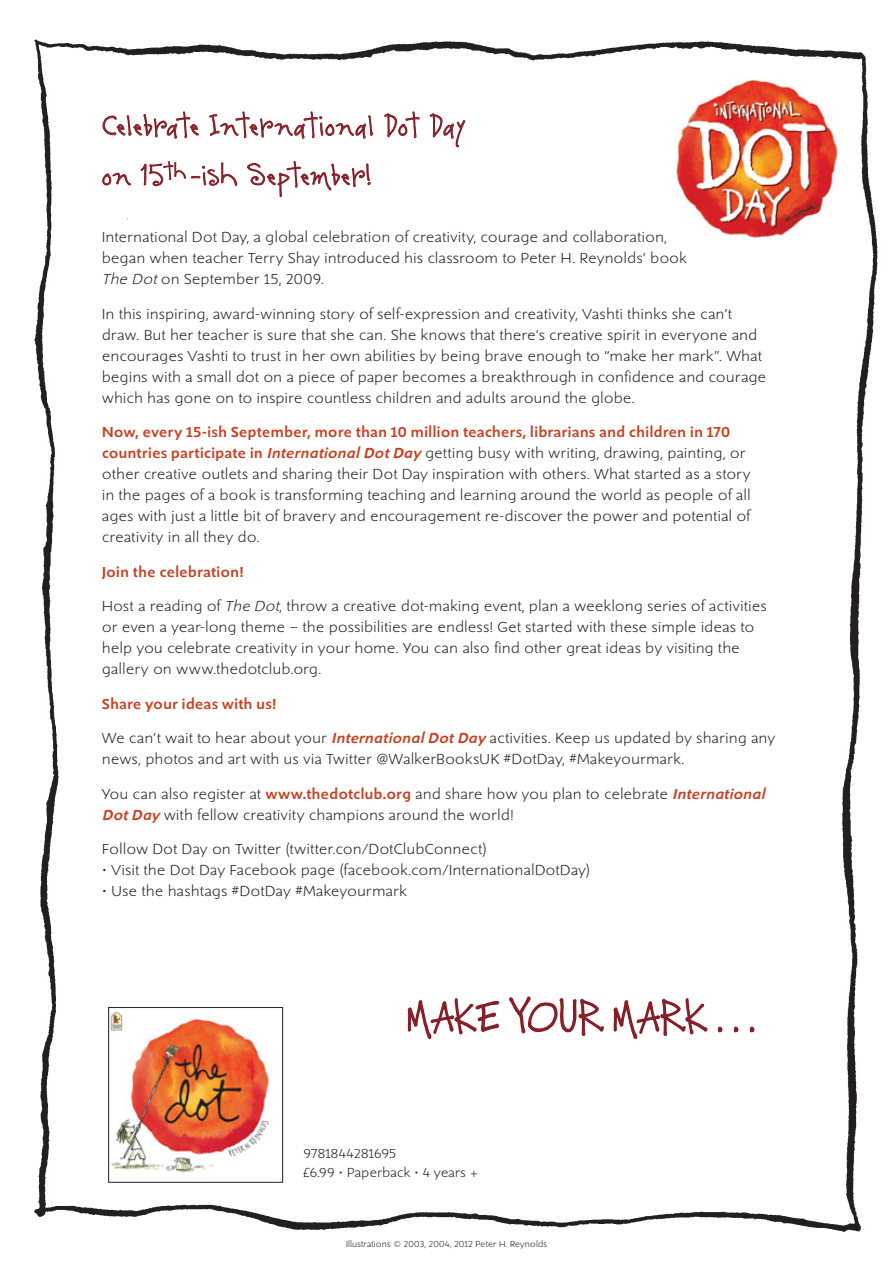
<style>
.page{position:relative;width:893px;height:1263px;background:#fff}
.page>*{position:absolute;margin:0;border:0;box-sizing:border-box;transform-origin:0 0}
.t1{font:43.65px "Peter Reynolds";color:#871d26}
.t2{font:30px/49.5px "Peter Reynolds";letter-spacing:.035em;color:#871d26}
.t3{font:300 15px/21px "Shinn";letter-spacing:.035em;color:#231f20}
.t4{font:500 15px "Shinn";letter-spacing:.04em;color:#c83f21}
.t5{font:300 13.5px/19.5px "Shinn";letter-spacing:.025em;color:#231f20}
.t6{font:300 9px "Shinn";letter-spacing:.025em;color:#231f20}
.s1{font-style:italic}
.s2{font-weight:500;color:#c83f21}
.s3{font-weight:500;font-style:italic;color:#c83f21}
</style>
<div class="page">
<img style="left:34px;top:39px;width:844px;height:1193px">
<img style="left:675px;top:79px;width:166px;height:159px">
<svg style="left:102px;top:111px;width:97px;height:28px"></svg>
<svg style="left:209px;top:110px;width:164px;height:29px"></svg>
<svg style="left:384px;top:111px;width:36px;height:27px"></svg>
<svg style="left:429px;top:113px;width:37px;height:40px"></svg>
<svg style="left:102px;top:168px;width:29px;height:18px"></svg>
<svg style="left:140px;top:161px;width:98px;height:39px"></svg>
<svg style="left:247px;top:161px;width:124px;height:62px"></svg>
<svg style="left:407px;top:994px;width:93px;height:59px"></svg>
<svg style="left:508px;top:986px;width:97px;height:62px"></svg>
<svg style="left:613px;top:994px;width:95px;height:59px"></svg>
<svg style="left:717px;top:1023px;width:6px;height:10px"></svg>
<svg style="left:733px;top:1023px;width:6px;height:10px"></svg>
<svg style="left:749px;top:1023px;width:6px;height:10px"></svg>
<img style="left:110px;top:1009px;width:171px;height:171px">
<div style="left:108px;top:1007px;width:175px;height:175px;border:1px solid #231f20"></div>
<h2 class="t2" style="left:102px;top:100px;width:364px">Celebrate International Dot Day on 15<sup>th</sup> -ish September!</h2>
<p class="t3" style="left:102px;top:226px;width:586px">International Dot Day, a global celebration of creativity, courage and collaboration, began when teacher Terry Shay introduced his classroom to Peter H. Reynolds’ book<br><span class="s1">The Dot</span> on September 15, 2009.</p>
<p class="t3" style="left:102px;top:303px;width:665px">In this inspiring, award-winning story of self-expression and creativity, Vashti thinks she can’t draw. But her teacher is sure that she can. She knows that there’s creative spirit in everyone and encourages Vashti to trust in her own abilities by being brave enough to “make her mark”. What begins with a small dot on a piece of paper becomes a breakthrough in confidence and courage which has gone on to inspire countless children and adults around the globe.</p>
<p class="t3" style="left:102px;top:421px;width:650px"><span class="s2">Now, every 15-ish September, more than 10 million teachers, librarians and children in 170 countries participate in</span> <span class="s3">International Dot Day</span> getting busy with writing, drawing, painting, or other creative outlets and sharing their Dot Day inspiration with others. What started as a story in the pages of a book is transforming teaching and learning around the world as people of all ages with just a little bit of bravery and encouragement re-discover the power and potential of creativity in all they do.</p>
<p class="t4" style="left:102px;top:563px;width:142px">Join the celebration!</p>
<p class="t3" style="left:102px;top:595px;width:666px">Host a reading of <span class="s1">The Dot</span>, throw a creative dot-making event, plan a weeklong series of activities or even a year-long theme – the possibilities are endless! Get started with these simple ideas to help you celebrate creativity in your home. You can also find other great ideas by visiting the gallery on www.thedotclub.org.</p>
<p class="t4" style="left:102px;top:695px;width:175px">Share your ideas with us!</p>
<p class="t3" style="left:102px;top:727px;width:674px">We can’t wait to hear about your <span class="s3">International Dot Day</span> activities. Keep us updated by sharing any news, photos and art with us via Twitter @WalkerBooksUK #DotDay, #Makeyourmark.</p>
<p class="t3" style="left:102px;top:783px;width:664px">You can also register at <span class="s2">www.thedotclub.org</span> and share how you plan to celebrate <span class="s3">International<br>Dot Day</span> with fellow creativity champions around the world!</p>
<p class="t3" style="left:102px;top:838px;width:386px">Follow Dot Day on Twitter (twitter.con/DotClubConnect)</p>
<p class="t3" style="left:102px;top:859px;width:489px">• Visit the Dot Day Facebook page (facebook.com/InternationalDotDay)</p>
<p class="t3" style="left:102px;top:880px;width:306px">• Use the hashtags #DotDay #Makeyourmark</p>
<h1 class="t1" style="left:408px;top:991px;width:348px">MAKE YOUR MARK . . .</h1>
<p class="t5" style="left:303px;top:1143px;width:176px">9781844281695<br>£6.99 • Paperback • 4 years +</p>
<p class="t6" style="left:346px;top:1238px;width:202px">Illustrations © 2003, 2004, 2012 Peter H. Reynolds</p>
</div>
